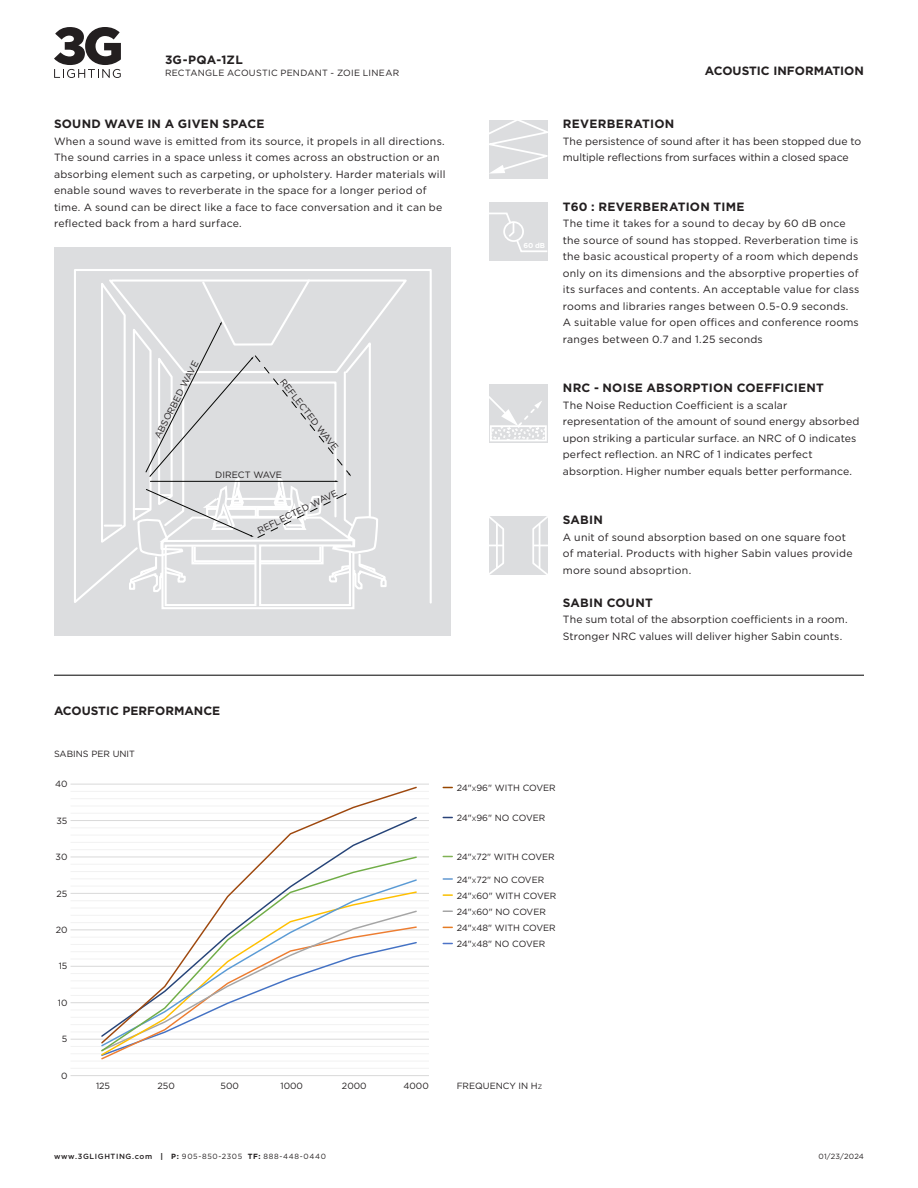
<style>
.page{position:relative;width:918px;height:1188px;background:#fff}
.page>*{position:absolute;margin:0;border:0;box-sizing:border-box;transform-origin:0 0}
.Details_Title{font:700 12px "Gotham";letter-spacing:.015em;color:#231f20}
.Details_Title-2{font:10.5px/16.5px "Gotham";letter-spacing:.015em;color:#231f20}
.t1{font:9.15px "Gotham";color:#231f20}
.t2{font:9px "Gotham";color:#231f20}
.t3{font:9px "Gotham";color:#231f20}
.t4{font:9px "Gotham";letter-spacing:.03em;color:#231f20}
.t5{font:7.8px "Calibri";letter-spacing:.005em;color:#595959}
.t6{font:7.5px "Gotham";letter-spacing:.085em;color:#231f20}
.t7{font:700 7.2px "Gotham";color:#fff}
.s1{font-style:inherit}
.s2{font-size:6.3px}
.s3{font-weight:500}
.s4{font-weight:700}
</style>
<div class="page">
<svg style="left:54px;top:27px;width:67px;height:51px"></svg>
<div style="left:489px;top:120px;width:58px;height:58px;background:#dcdddf"></div>
<svg style="left:489px;top:120px;width:59px;height:54px"></svg>
<div style="left:489px;top:202px;width:58px;height:59px;background:#dcdddf"></div>
<svg style="left:489px;top:212px;width:59px;height:41px"></svg>
<div style="left:489px;top:384px;width:59px;height:58px;background:#dcdddf"></div>
<svg style="left:489px;top:396px;width:58px;height:45px"></svg>
<div style="left:489px;top:516px;width:59px;height:58px;background:#dcdddf"></div>
<svg style="left:489px;top:516px;width:15px;height:58px"></svg>
<svg style="left:532px;top:516px;width:16px;height:58px"></svg>
<div style="left:54px;top:248px;width:397px;height:388px;background:#dcdddf"></div>
<div style="left:161px;top:540px;width:193px;height:69px;border:2px solid #fff"></div>
<svg style="left:74px;top:269px;width:358px;height:338px"></svg>
<svg style="left:99px;top:277px;width:311px;height:316px"></svg>
<hr style="left:54px;top:675px;width:810px;height:1px;background:#000">
<svg style="left:443px;top:894px;width:9px;height:2px"></svg>
<svg style="left:443px;top:878px;width:9px;height:2px"></svg>
<svg style="left:443px;top:910px;width:9px;height:2px"></svg>
<svg style="left:70px;top:783px;width:359px;height:293px"></svg>
<p class="Details_Title" style="left:165px;top:51px;width:79px">3G-PQA-1ZL</p>
<p class="t4" style="left:165px;top:67px;width:236px">RECTANGLE ACOUSTIC PENDANT - ZOIE LINEAR</p>
<p class="Details_Title" style="left:705px;top:63px;width:161px">ACOUSTIC INFORMATION</p>
<p class="Details_Title" style="left:54px;top:116px;width:212px">SOUND WAVE IN A GIVEN SPACE</p>
<p class="Details_Title-2" style="left:54px;top:133px;width:393px">When a sound wave is emitted from its source, it propels in all directions.<br>The sound carries in a space unless it comes across an obstruction or an absorbing element such as carpeting, or upholstery. Harder materials will enable sound waves to reverberate in the space for a longer period of time. A sound can be direct like a face to face conversation and it can be reflected back from a hard surface.</p>
<p class="t1" style="left:152px;top:435px;width:87px;rotate:-63deg">ABSORBED WAVE</p>
<p class="t1" style="left:287px;top:376px;width:90px;rotate:52deg">REFLECTED WAVE</p>
<p class="t1" style="left:255px;top:526px;width:90px;rotate:-26deg">REFLECTED WAVE</p>
<p class="t1" style="left:215px;top:469px;width:68px">DIRECT WAVE</p>
<p class="t7" style="left:524px;top:240px;width:23px">60 dB</p>
<p class="Details_Title" style="left:563px;top:116px;width:113px">REVERBERATION</p>
<p class="Details_Title-2" style="left:563px;top:133px;width:300px">The persistence of sound after it has been stopped due to multiple reflections from surfaces within a closed space</p>
<p class="Details_Title" style="left:563px;top:199px;width:183px">T60 : REVERBERATION TIME</p>
<p class="Details_Title-2" style="left:563px;top:215px;width:298px">The time it takes for a sound to decay by 60 dB once the source of sound has stopped. Reverberation time is the basic acoustical property of a room which depends only on its dimensions and the absorptive properties of its surfaces and contents. An acceptable value for class rooms and libraries ranges between 0.5-0.9 seconds.<br>A suitable value for open offices and conference rooms ranges between 0.7 and 1.25 seconds</p>
<p class="Details_Title" style="left:563px;top:380px;width:263px">NRC - NOISE ABSORPTION COEFFICIENT</p>
<p class="Details_Title-2" style="left:563px;top:397px;width:298px">The Noise Reduction Coefficient is a scalar representation of the amount of sound energy absorbed upon striking a particular surface. an NRC of 0 indicates perfect reflection. an NRC of 1 indicates perfect absorption. Higher number equals better performance.</p>
<p class="Details_Title" style="left:563px;top:512px;width:42px">SABIN</p>
<p class="Details_Title-2" style="left:563px;top:529px;width:291px">A unit of sound absorption based on one square foot of material. Products with higher Sabin values provide more sound absoprtion.</p>
<p class="Details_Title" style="left:563px;top:595px;width:91px">SABIN COUNT</p>
<p class="Details_Title-2" style="left:563px;top:611px;width:286px">The sum total of the absorption coefficients in a room.<br>Stronger NRC values will deliver higher Sabin counts.</p>
<p class="Details_Title" style="left:54px;top:702px;width:168px">ACOUSTIC PERFORMANCE</p>
<p class="t3" style="left:54px;top:748px;width:83px">SABINS PER UNIT</p>
<p class="t3" style="left:55px;top:778px;width:14px">40</p>
<p class="t3" style="left:57px;top:815px;width:12px">35</p>
<p class="t3" style="left:56px;top:851px;width:13px">30</p>
<p class="t3" style="left:57px;top:888px;width:12px">25</p>
<p class="t3" style="left:56px;top:924px;width:13px">20</p>
<p class="t3" style="left:59px;top:961px;width:10px">15</p>
<p class="t3" style="left:58px;top:997px;width:11px">10</p>
<p class="t3" style="left:62px;top:1033px;width:7px">5</p>
<p class="t3" style="left:61px;top:1070px;width:8px">0</p>
<p class="t5" style="left:96px;top:1080px;width:13px">125</p>
<p class="t5" style="left:159px;top:1080px;width:13px">250</p>
<p class="t5" style="left:222px;top:1080px;width:13px">500</p>
<p class="t5" style="left:283px;top:1080px;width:17px">1000</p>
<p class="t5" style="left:345px;top:1080px;width:17px">2000</p>
<p class="t5" style="left:408px;top:1080px;width:17px">4000</p>
<p class="t3" style="left:96px;top:1081px;width:16px">125</p>
<p class="t3" style="left:157px;top:1081px;width:19px">250</p>
<p class="t3" style="left:220px;top:1081px;width:20px">500</p>
<p class="t3" style="left:280px;top:1081px;width:24px">1000</p>
<p class="t3" style="left:342px;top:1081px;width:26px">2000</p>
<p class="t3" style="left:403px;top:1081px;width:27px">4000</p>
<p class="t2" style="left:457px;top:782px;width:100px"><span class="s1">24"</span><span class="s2">X</span><span class="s1">96"</span> WITH COVER</p>
<p class="t2" style="left:457px;top:812px;width:90px"><span class="s1">24"</span><span class="s2">X</span><span class="s1">96"</span> NO COVER</p>
<p class="t2" style="left:457px;top:851px;width:99px"><span class="s1">24"</span><span class="s2">X</span><span class="s1">72"</span> WITH COVER</p>
<p class="t2" style="left:457px;top:874px;width:89px"><span class="s1">24"</span><span class="s2">X</span><span class="s1">72"</span> NO COVER</p>
<p class="t2" style="left:457px;top:890px;width:101px"><span class="s1">24"</span><span class="s2">X</span><span class="s1">60"</span> WITH COVER</p>
<p class="t2" style="left:457px;top:906px;width:91px"><span class="s1">24"</span><span class="s2">X</span><span class="s1">60"</span> NO COVER</p>
<p class="t2" style="left:457px;top:922px;width:101px"><span class="s1">24"</span><span class="s2">X</span><span class="s1">48"</span> WITH COVER</p>
<p class="t2" style="left:457px;top:938px;width:90px"><span class="s1">24"</span><span class="s2">X</span><span class="s1">48"</span> NO COVER</p>
<p class="t3" style="left:457px;top:1081px;width:87px">FREQUENCY IN H<span class="s2">Z</span></p>
<p class="t6" style="left:54px;top:1152px;width:273px"><span class="s3">www.3GLIGHTING.com</span> <span class="s4">| P:</span> 905-850-2305 <span class="s4">TF:</span> 888-448-0440</p>
<p class="t6" style="left:819px;top:1152px;width:47px">01/23/2024</p>
</div>
